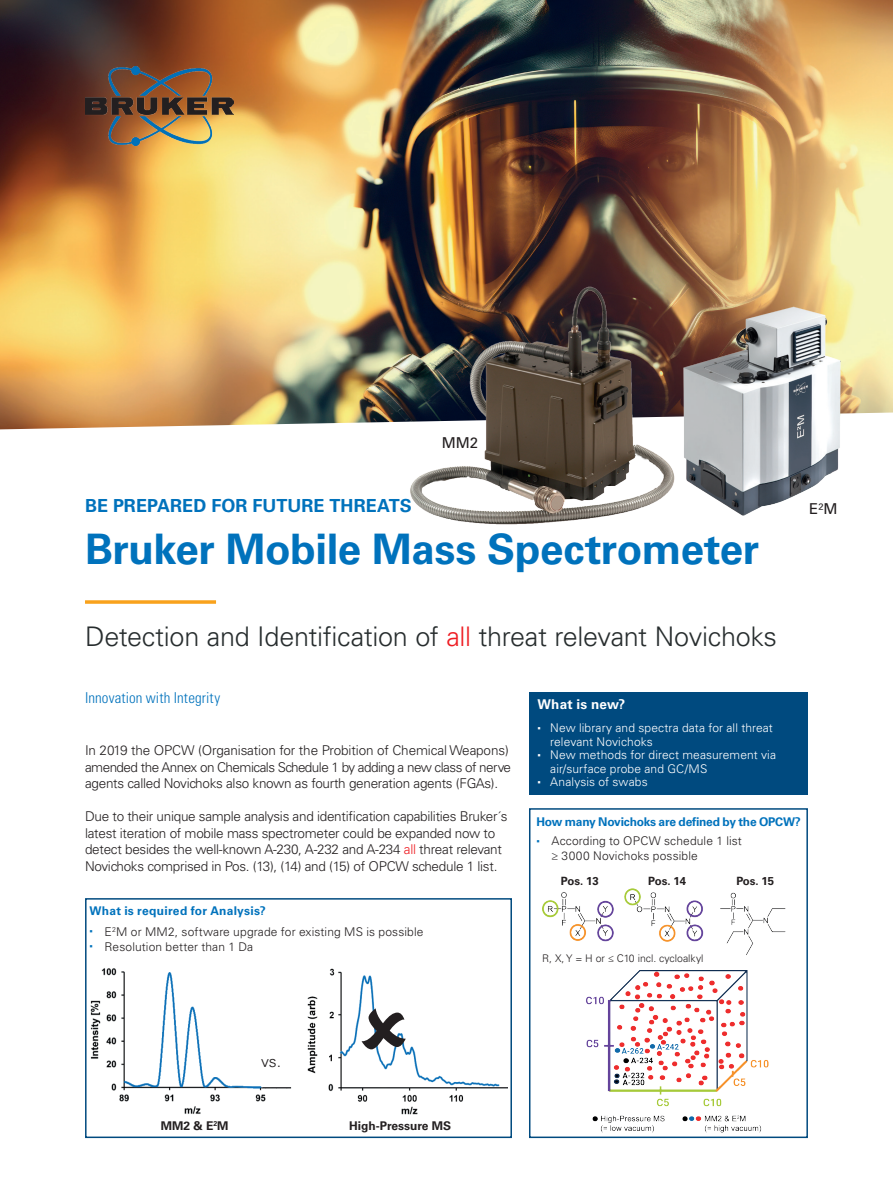
<style>
.page{position:relative;width:893px;height:1187px;background:#fff}
.page>*{position:absolute;margin:0;border:0;box-sizing:border-box;transform-origin:0 0}
.t1{font:700 42px "Univers LT Std";letter-spacing:-.01em;color:#0072bc}
.t2{font:300 27px "Univers LT Std";letter-spacing:-.015em;color:#272d2e}
.t3{font:700 18px "Univers LT Std";color:#0072bc}
.t4{font:300 15.75px "Univers LT Std";color:#231f20}
.t5{font:300 condensed 15px "Univers LT Std";letter-spacing:.01em;color:#0072bc}
.t6{font:15px "Univers LT Std";letter-spacing:-.005em;color:#231f20}
.t7{font:300 13.5px/16.5px "Univers LT Std";letter-spacing:-.02em;color:#231f20}
.t8{font:700 13.5px "Univers LT Std";letter-spacing:.02em;color:#fff}
.t9{font:300 12px/15px "Univers LT Std";letter-spacing:.01em;color:#231f20}
.t10{font:300 12px/13.5px "Univers LT Std";letter-spacing:.01em;color:#fff}
.t11{font:700 12px "Univers LT Std";letter-spacing:-.02em;color:#0072bc}
.t12{font:700 12px "Univers LT Std";color:#231f20}
.t13{font:700 11.4px "Univers LT Std";color:#231f20}
.t14{font:300 10.5px "Univers LT Std";color:#231f20}
.s1{color:#ee1d23}
.s2{font-weight:700;color:#0072bc}
</style>
<div class="page">
<div style="left:529px;top:808px;width:279px;height:329px;border:2px solid #004a7f"></div>
<img style="left:0;top:0;width:893px;height:429px">
<img style="left:85px;top:66px;width:149px;height:80px">
<div style="left:529px;top:692px;width:279px;height:102px;background:#004a7f"></div>
<img style="left:542px;top:888px;width:244px;height:67px">
<img style="left:576px;top:970px;width:206px;height:168px">
<img style="left:407px;top:284px;width:256px;height:241px">
<hr style="left:85px;top:600px;width:131px;height:3px;background:#f9a21c">
<img style="left:90px;top:968px;width:418px;height:147px">
<div style="left:85px;top:898px;width:427px;height:239px;border:2px solid #004a7f"></div>
<img style="left:663px;top:261px;width:199px;height:255px">
<svg style="left:362px;top:1007px;width:44px;height:42px"></svg>
<h3 class="t3" style="left:85px;top:495px;width:328px">BE PREPARED FOR FUTURE THREATS</h3>
<p class="t6" style="left:442px;top:434px;width:38px">MM2</p>
<h1 class="t1" style="left:85px;top:524px;width:676px">Bruker Mobile Mass Spectrometer</h1>
<p class="t6" style="left:809px;top:500px;width:30px">E²M</p>
<h2 class="t2" style="left:85px;top:619px;width:693px">Detection and Identification of <span class="s1">all</span> threat relevant Novichoks</h2>
<p class="t5" style="left:85px;top:688px;width:137px">Innovation with Integrity</p>
<p class="t8" style="left:537px;top:696px;width:89px">What is new?</p>
<p class="t10" style="left:550px;top:721px;width:227px">New library and spectra data for all threat relevant Novichoks<br>New methods for direct measurement via air/surface probe and GC/MS<br>Analysis of swabs</p>
<p class="t11" style="left:536px;top:814px;width:266px">How many Novichoks are defined by the OPCW?</p>
<p class="t9" style="left:551px;top:833px;width:192px">According to OPCW schedule 1 list ≥ 3000 Novichoks possible</p>
<p class="t7" style="left:85px;top:742px;width:428px">In 2019 the OPCW (Organisation for the Probition of Chemical Weapons) amended the Annex on Chemicals Schedule 1 by adding a new class of nerve agents called Novichoks also known as fourth generation agents (FGAs).</p>
<p class="t7" style="left:85px;top:808px;width:424px">Due to their unique sample analysis and identification capabilities Bruker´s latest iteration of mobile mass spectrometer could be expanded now to detect besides the well-known A-230, A-232 and A-234 <span class="s1">all</span> threat relevant Novichoks comprised in Pos. (13), (14) and (15) of OPCW schedule 1 list.</p>
<p class="t9" style="left:105px;top:900px;width:320px;line-height:20.7px;text-indent:-15px"><span class="s2">What is required for Analysis?<br></span>E<sup>2</sup>M or MM2, software upgrade for existing MS is possible</p>
<p class="t9" style="left:105px;top:938px;width:150px">Resolution better than 1 Da</p>
<p class="t13" style="left:561px;top:874px;width:39px">Pos. 13</p>
<p class="t13" style="left:648px;top:874px;width:39px">Pos. 14</p>
<p class="t13" style="left:736px;top:874px;width:39px">Pos. 15</p>
<p class="t14" style="left:542px;top:952px;width:163px">R, X, Y = H or ≤ C10 incl. cycloalkyl</p>
<p class="t4" style="left:261px;top:1051px;width:22px">vs.</p>
<p class="t12" style="left:161px;top:1118px;width:69px">MM2 &amp; E<sup>2</sup>M</p>
<p class="t12" style="left:349px;top:1118px;width:103px">High-Pressure MS</p>
</div>
